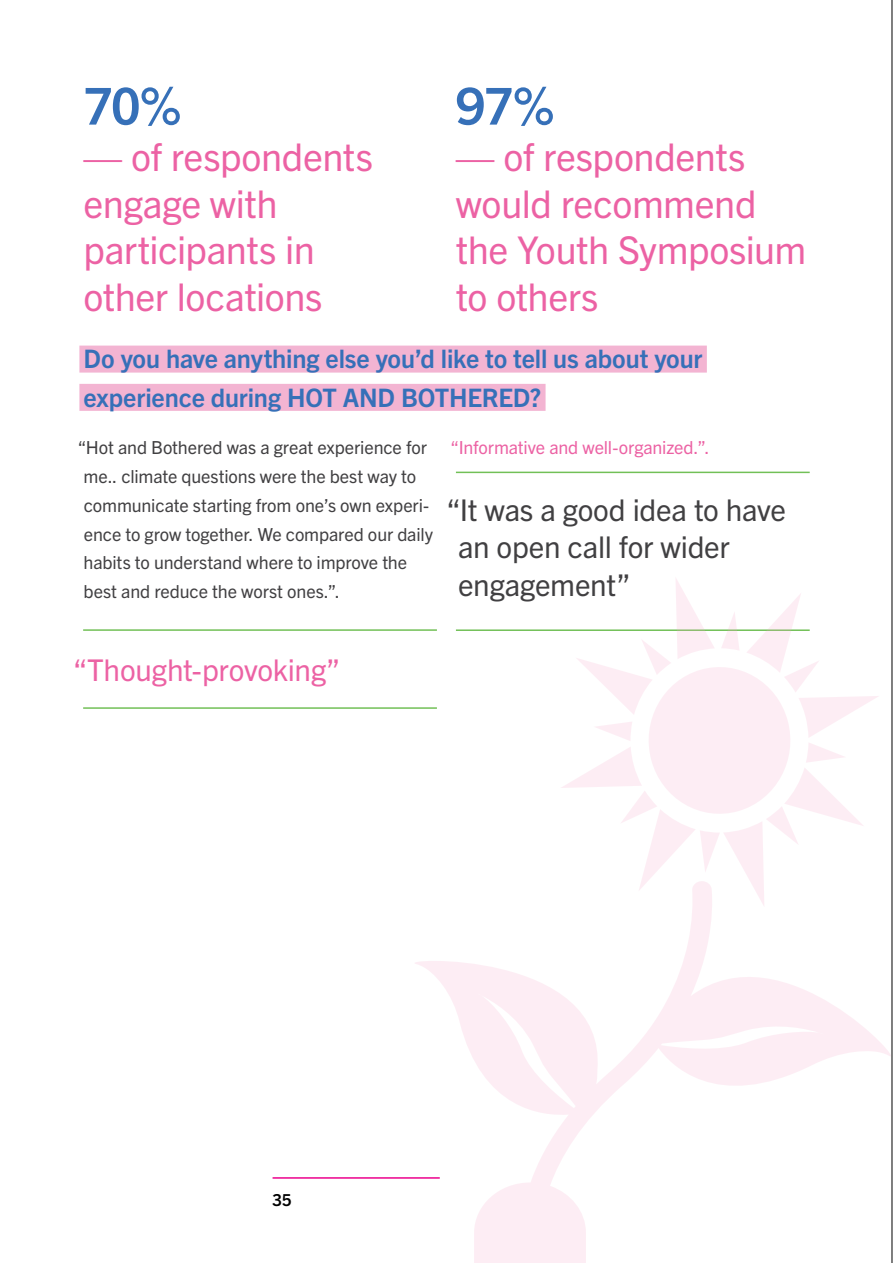
<style>
.page{position:relative;width:893px;height:1263px;background:#fff}
.page>*{position:absolute;margin:0;border:0;box-sizing:border-box;transform-origin:0 0}
.t1{font:700 51px "Trade Gothic Next LT Pro";color:#3670b8}
.t2{font:38.25px/46.5px "Trade Gothic Next LT Pro";letter-spacing:-.01em;color:#ec62a4}
.t3{font:30px/37.5px "Trade Gothic Next LT Pro";letter-spacing:-.01em;color:#414042}
.t4{font:30px "Trade Gothic Next LT Pro";letter-spacing:-.01em;color:#ec62a4}
.t5{font:700 25.5px/38.2px "Trade Gothic Next LT Pro";letter-spacing:-.01em;color:#3670b8}
.t6{font:18px/29px "Trade Gothic Next LT Pro";letter-spacing:-.005em;color:#414042}
.t7{font:18px "Trade Gothic Next LT Pro";letter-spacing:-.01em;color:#ec62a4}
.t8{font:700 16.5px "Trade Gothic Next LT Pro";color:#000}
</style>
<div class="page">
<hr style="left:273px;top:1177px;width:167px;height:2px;background:#ec008c">
<hr style="left:892px;top:0;width:1px;height:1263px;background:#000">
<div style="left:79px;top:346px;width:628px;height:27px;background:#f3b4d2"></div>
<div style="left:79px;top:384px;width:467px;height:27px;background:#f3b4d2"></div>
<hr style="left:83px;top:629px;width:354px;height:2px;background:#72c057">
<hr style="left:83px;top:707px;width:354px;height:2px;background:#72c057">
<hr style="left:456px;top:472px;width:354px;height:1px;background:#72c057">
<hr style="left:456px;top:629px;width:354px;height:2px;background:#72c057">
<svg style="left:560px;top:579px;width:318px;height:302px"></svg>
<svg style="left:392px;top:881px;width:501px;height:382px"></svg>
<h1 class="t1" style="left:83px;top:71px;width:99px">70%</h1>
<h2 class="t2" style="left:83px;top:131px;width:291px">— of respondents engage with participants in other locations</h2>
<h1 class="t1" style="left:456px;top:71px;width:100px">97%</h1>
<h2 class="t2" style="left:456px;top:131px;width:352px">— of respondents would recommend the Youth Symposium to others</h2>
<h3 class="t5" style="left:84px;top:338px;width:620px">Do you have anything else you’d like to tell us about your experience during HOT AND BOTHERED?</h3>
<p class="t6" style="left:84px;top:431px;width:351px;text-indent:-6px">“Hot and Bothered was a great experience for me.. climate questions were the best way to communicate starting from one’s own experi&shy;ence to grow together. We compared our daily habits to understand where to improve the best and reduce the worst ones.”.</p>
<p class="t7" style="left:450px;top:434px;width:260px">“Informative and well-organized.”.</p>
<h3 class="t3" style="left:458px;top:489px;width:329px;text-indent:-12px">“It was a good idea to have an open call for wider engagement”</h3>
<h3 class="t4" style="left:73px;top:649px;width:269px">“Thought-provoking”</h3>
<p class="t8" style="left:273px;top:1188px;width:21px">35</p>
</div>
